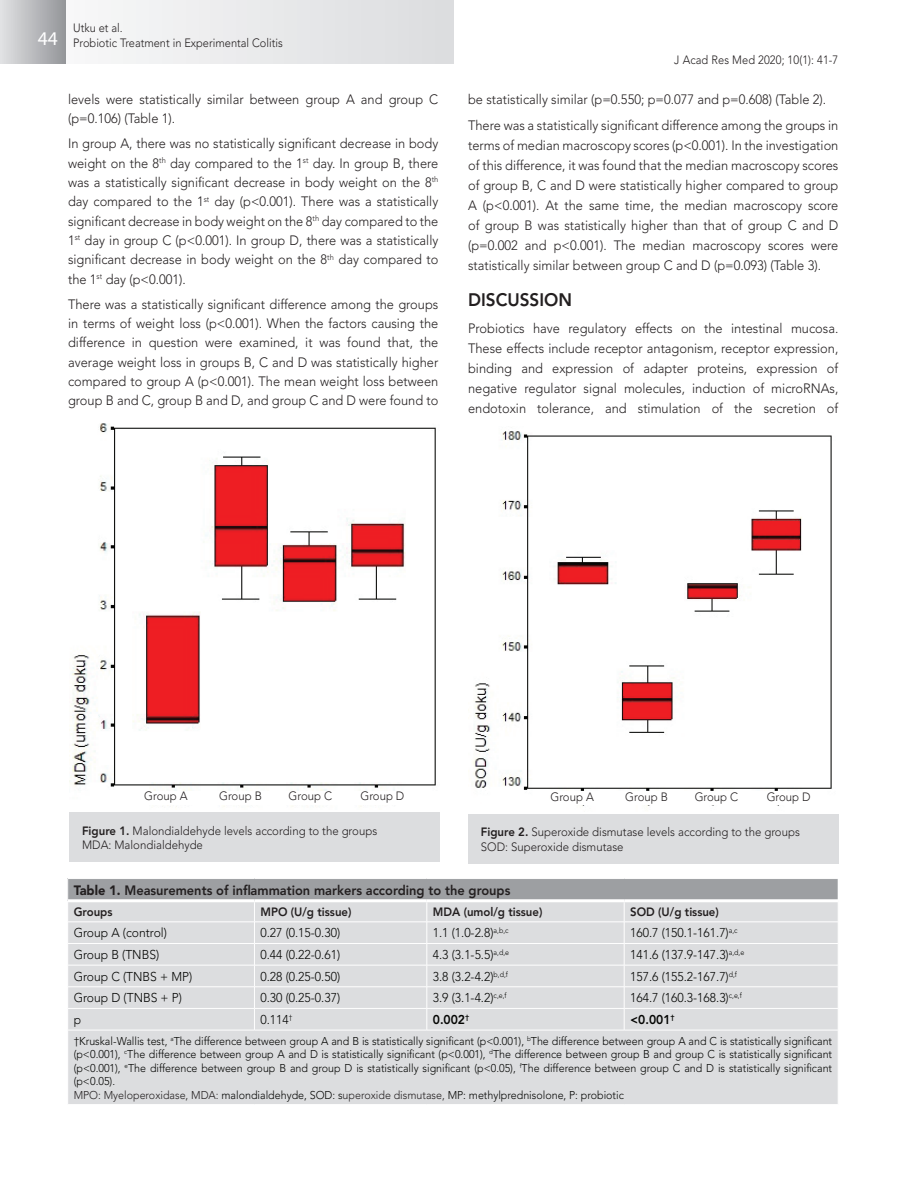
<style>
.page{position:relative;width:915px;height:1191px;background:#fff}
.page>*{position:absolute;margin:0;border:0;box-sizing:border-box;transform-origin:0 0}
.t1{font:19.5px "Myriad Hebrew";color:#fff}
.t2{font:800 18px "Avenir LT Std";color:#231f20;scale:.95 1}
.t3{font:300 13.5px/19.4px "Avenir LT Std";color:#231f20;text-align:justify;scale:.95 1}
.t4{font:800 13.5px "Avenir LT Std";color:#231f20;scale:.95 1}
.t5{font:300 12.75px "Avenir LT Std";color:#040503;scale:.95 1}
.t6{font:800 12.75px "Avenir LT Std";color:#040503;scale:.95 1}
.t7{font:300 12px/14.4px "Avenir LT Std";color:#231f20;scale:.95 1}
.t8{font:300 12px/14.4px "Avenir LT Std";color:#231f20;scale:.92 1}
.t9{font:800 12px "Avenir LT Std";color:#231f20;scale:.95 1}
.t10{font:300 11.25px/13.5px "Avenir LT Std";color:#040503;scale:.95 1}
.s1{font-weight:800}
.s2{font-weight:900}
.s3{color:#231f20}
</style>
<div class="page">
<div style="left:0;top:0;width:453px;height:64px;background:linear-gradient(to bottom,#eaeaec,#eaeaec)"></div>
<div style="left:0;top:0;width:65px;height:64px;background:linear-gradient(to right,#e2e2e4,#95979b)"></div>
<img style="left:69px;top:423px;width:367px;height:384px">
<div style="left:144px;top:791px;width:260px;height:13px;background:#fff"></div>
<img style="left:473px;top:431px;width:359px;height:375px">
<div style="left:550px;top:791px;width:260px;height:14px;background:#fff"></div>
<div style="left:69px;top:812px;width:370px;height:49px;background:#dcdddf"></div>
<div style="left:468px;top:814px;width:370px;height:49px;background:#dcdddf"></div>
<div style="left:68px;top:878px;width:769px;height:22px;background:#9d9fa2"></div>
<div style="left:68px;top:902px;width:769px;height:202px;background:#dcdddf"></div>
<hr style="left:67px;top:921px;width:187px;height:1px;background:#fff">
<hr style="left:254px;top:921px;width:172px;height:1px;background:#fff">
<hr style="left:426px;top:921px;width:198px;height:1px;background:#fff">
<hr style="left:624px;top:921px;width:214px;height:1px;background:#fff">
<hr style="left:67px;top:943px;width:187px;height:1px;background:#fff">
<hr style="left:254px;top:943px;width:172px;height:1px;background:#fff">
<hr style="left:426px;top:943px;width:198px;height:1px;background:#fff">
<hr style="left:624px;top:943px;width:214px;height:1px;background:#fff">
<hr style="left:67px;top:965px;width:187px;height:1px;background:#fff">
<hr style="left:254px;top:965px;width:172px;height:1px;background:#fff">
<hr style="left:426px;top:965px;width:198px;height:1px;background:#fff">
<hr style="left:624px;top:965px;width:214px;height:1px;background:#fff">
<hr style="left:67px;top:986px;width:187px;height:1px;background:#fff">
<hr style="left:254px;top:986px;width:172px;height:1px;background:#fff">
<hr style="left:426px;top:986px;width:198px;height:1px;background:#fff">
<hr style="left:624px;top:986px;width:214px;height:1px;background:#fff">
<hr style="left:67px;top:1008px;width:187px;height:1px;background:#fff">
<hr style="left:254px;top:1008px;width:172px;height:1px;background:#fff">
<svg style="left:254px;top:902px;width:1px;height:127px"></svg>
<hr style="left:426px;top:1008px;width:198px;height:1px;background:#fff">
<svg style="left:426px;top:902px;width:1px;height:127px"></svg>
<hr style="left:624px;top:1008px;width:214px;height:1px;background:#fff">
<svg style="left:623px;top:902px;width:1px;height:127px"></svg>
<hr style="left:67px;top:1029px;width:187px;height:1px;background:#fff">
<hr style="left:254px;top:1029px;width:172px;height:1px;background:#fff">
<hr style="left:426px;top:1029px;width:198px;height:1px;background:#fff">
<hr style="left:624px;top:1029px;width:214px;height:1px;background:#fff">
<svg style="left:67px;top:879px;width:1px;height:22px"></svg>
<hr style="left:67px;top:878px;width:187px;height:1px;background:#fff">
<hr style="left:254px;top:878px;width:172px;height:1px;background:#fff">
<hr style="left:426px;top:878px;width:198px;height:1px;background:#fff">
<hr style="left:624px;top:878px;width:214px;height:1px;background:#fff">
<svg style="left:837px;top:879px;width:1px;height:151px"></svg>
<hr style="left:68px;top:899px;width:186px;height:3px;background:#fff">
<hr style="left:254px;top:899px;width:172px;height:3px;background:#fff">
<hr style="left:426px;top:899px;width:198px;height:3px;background:#fff">
<hr style="left:624px;top:899px;width:213px;height:3px;background:#fff">
<h1 class="t1" style="left:38px;top:28px;width:22px">44</h1>
<p class="t8" style="left:73px;top:21px;width:229px">Utku et al.<br>Probiotic Treatment in Experimental Colitis</p>
<p class="t3" style="left:68px;top:89px;width:391px">levels were statistically similar between group A and group C (p=0.106) (Table 1).</p>
<p class="t3" style="left:68px;top:134px;width:391px">In group A, there was no statistically significant decrease in body weight on the 8<sup>th</sup> day compared to the 1<sup>st</sup> day. In group B, there was a statistically significant decrease in body weight on the 8<sup>th </sup>day compared to the 1<sup>st</sup> day (p&lt;0.001). There was a statistically significant decrease in body weight on the 8<sup>th</sup> day compared to the 1<sup>st</sup> day in group C (p&lt;0.001). In group D, there was a statistically significant decrease in body weight on the 8<sup>th</sup> day compared to the 1<sup>st</sup> day (p&lt;0.001).</p>
<p class="t3" style="left:68px;top:294px;width:391px">There was a statistically significant difference among the groups in terms of weight loss (p&lt;0.001). When the factors causing the difference in question were examined, it was found that, the average weight loss in groups B, C and D was statistically higher compared to group A (p&lt;0.001). The mean weight loss between group B and C, group B and D, and group C and D were found to</p>
<p class="t8" style="left:674px;top:52px;width:180px">J Acad Res Med 2020; 10(1): 41-7</p>
<p class="t3" style="left:468px;top:86px;width:391px;line-height:26px">be statistically similar (p=0.550; p=0.077 and p=0.608) (Table 2).<br>There was a statistically significant difference among the groups in</p>
<p class="t3" style="left:468px;top:135px;width:391px;line-height:20.1px">terms of median macroscopy scores (p&lt;0.001). In the investigation of this difference, it was found that the median macroscopy scores of group B, C and D were statistically higher compared to group A (p&lt;0.001). At the same time, the median macroscopy score of group B was statistically higher than that of group C and D (p=0.002 and p&lt;0.001). The median macroscopy scores were statistically similar between group C and D (p=0.093) (Table 3).</p>
<h2 class="t2" style="left:468px;top:289px;width:111px">DISCUSSION</h2>
<p class="t3" style="left:468px;top:318px;width:391px;line-height:20.1px">Probiotics have regulatory effects on the intestinal mucosa.<br>These effects include receptor antagonism, receptor expression, binding and expression of adapter proteins, expression of negative regulator signal molecules, induction of microRNAs, endotoxin tolerance, and stimulation of the secretion of</p>
<p class="t7" style="left:144px;top:789px;width:47px">Group A</p>
<p class="t7" style="left:219px;top:789px;width:46px">Group B</p>
<p class="t7" style="left:288px;top:789px;width:47px">Group C</p>
<p class="t7" style="left:360px;top:789px;width:48px">Group D</p>
<p class="t7" style="left:550px;top:789px;width:47px">Group A</p>
<p class="t7" style="left:625px;top:789px;width:46px">Group B</p>
<p class="t7" style="left:694px;top:789px;width:47px">Group C</p>
<p class="t7" style="left:766px;top:789px;width:48px">Group D</p>
<p class="t7" style="left:82px;top:823px;width:312px"><span class="s1">Figure 1.</span> Malondialdehyde levels according to the groups<br>MDA: Malondialdehyde</p>
<p class="t7" style="left:480px;top:824px;width:337px"><span class="s1">Figure 2.</span> Superoxide dismutase levels according to the groups<br>SOD: Superoxide dismutase</p>
<p class="t4" style="left:74px;top:882px;width:461px"><span class="s2">Table 1.</span> Measurements of inflammation markers according to the groups</p>
<p class="t9" style="left:74px;top:904px;width:42px">Groups</p>
<p class="t9" style="left:260px;top:904px;width:97px">MPO (U/g tissue)</p>
<p class="t9" style="left:432px;top:904px;width:117px">MDA (umol/g tissue)</p>
<p class="t9" style="left:630px;top:904px;width:95px">SOD (U/g tissue)</p>
<p class="t5" style="left:74px;top:925px;width:100px">Group A (control)</p>
<p class="t5" style="left:260px;top:925px;width:85px">0.27 (0.15-0.30)</p>
<p class="t5" style="left:432px;top:925px;width:81px">1.1 (1.0-2.8)<sup>a,b,c</sup></p>
<p class="t5" style="left:630px;top:925px;width:115px">160.7 (150.1-161.7)<sup>a,c</sup></p>
<p class="t5" style="left:74px;top:947px;width:92px">Group B (TNBS)</p>
<p class="t5" style="left:260px;top:947px;width:85px">0.44 (0.22-0.61)</p>
<p class="t5" style="left:432px;top:947px;width:82px">4.3 (3.1-5.5)<sup>a,d,e</sup></p>
<p class="t5" style="left:630px;top:947px;width:122px">141.6 (137.9-147.3)<sup>a,d,e</sup></p>
<p class="t5" style="left:74px;top:969px;width:126px">Group C (TNBS + MP)</p>
<p class="t5" style="left:260px;top:969px;width:85px">0.28 (0.25-0.50)</p>
<p class="t5" style="left:432px;top:969px;width:81px">3.8 (3.2-4.2)<sup>b,d,f</sup></p>
<p class="t5" style="left:630px;top:969px;width:114px">157.6 (155.2-167.7)<sup>d,f</sup></p>
<p class="t5" style="left:74px;top:990px;width:115px">Group D (TNBS + P)</p>
<p class="t5" style="left:260px;top:990px;width:85px">0.30 (0.25-0.37)</p>
<p class="t5" style="left:432px;top:990px;width:79px">3.9 (3.1-4.2)<sup>c,e,f</sup></p>
<p class="t5" style="left:630px;top:990px;width:119px">164.7 (160.3-168.3)<sup>c,e,f</sup></p>
<p class="t5" style="left:74px;top:1012px;width:9px">p</p>
<p class="t5" style="left:260px;top:1012px;width:35px">0.114<sup>†</sup></p>
<p class="t6" style="left:432px;top:1012px;width:40px">0.002<sup>†</sup></p>
<p class="t6" style="left:630px;top:1012px;width:48px">&lt;0.001<sup>†</sup></p>
<p class="t10" style="left:74px;top:1034px;width:799px">†Kruskal-Wallis test, <sup>a</sup>The difference between group A and B is statistically significant (p&lt;0.001), <sup>b</sup>The difference between group A and C is statistically significant (p&lt;0.001), <sup>c</sup>The difference between group A and D is statistically significant (p&lt;0.001), <sup>d</sup>The difference between group B and group C is statistically significant (p&lt;0.001), <sup>e</sup>The difference between group B and group D is statistically significant (p&lt;0.05), <sup>f</sup>The difference between group C and D is statistically significant (p&lt;0.05).<br><span class="s3">MPO: Myeloperoxidase, MDA:</span> malondialdehyde, SOD: s<span class="s3">uperoxide dismutase,</span> MP: methylprednisolone, P: probiotic</p>
</div>
